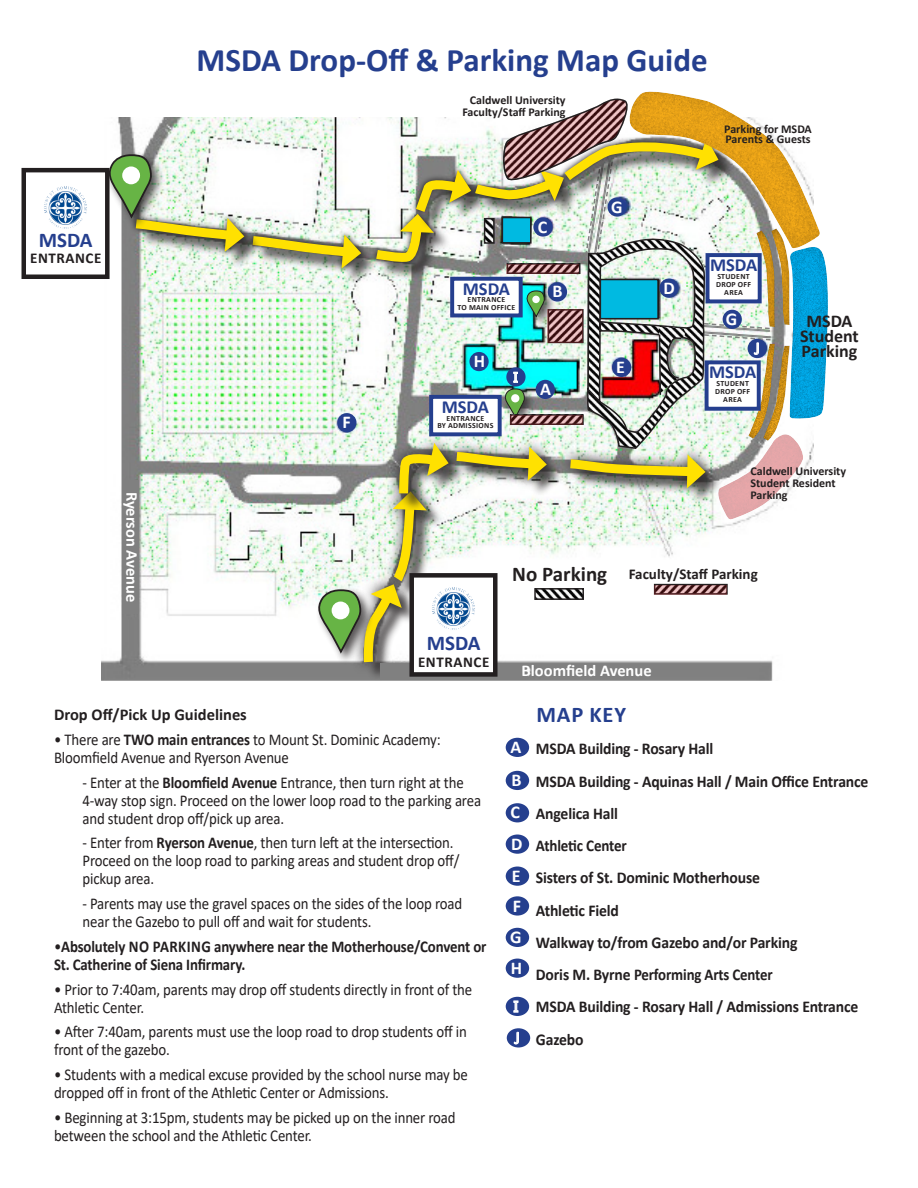
<style>
.page{position:relative;width:918px;height:1188px;background:#fff}
.page>*{position:absolute;margin:0;border:0;box-sizing:border-box;transform-origin:0 0}
.t1{font:700 33px "Calibri";color:#253f8e}
.t2{font:700 22.5px "Calibri";letter-spacing:.04em;color:#253f8e}
.t3{font:700 21px "Calibri";color:#231f20}
.t4{font:700 21px "Calibri";color:#253f8e}
.t5{font:700 18.45px "Calibri";color:#253f8e}
.t6{font:700 18px/15px "Calibri";color:#231f20}
.t7{font:700 18px "Calibri";color:#fff}
.t8{font:18px "Calibri";color:#fff}
.t9{font:16.5px/18px "Calibri";letter-spacing:-.01em;color:#231f20;scale:.9 1}
.t10{font:700 16.5px "Calibri";letter-spacing:-.01em;color:#231f20;scale:.95 1}
.t11{font:700 16.5px/18px "Calibri";letter-spacing:-.01em;color:#231f20;scale:.9 1}
.t12{font:700 16.5px "Calibri";color:#fff}
.t13{font:700 16.5px "Calibri";letter-spacing:-.01em;color:#231f20}
.t14{font:700 16.5px "Calibri";letter-spacing:-.01em;color:#231f20;scale:.91 1}
.t15{font:16.5px "Rockwell";color:#fff}
.t16{font:700 15px "Calibri";color:#231f20}
.t17{font:700 15px "Calibri";letter-spacing:.04em;color:#231f20}
.t18{font:15px "Rockwell";color:#fff}
.t19{font:700 12px/12px "Calibri";color:#231f20}
.t20{font:700 7.95px/7.9px "Calibri";letter-spacing:.04em;color:#231f20;text-align:center}
.s1{font-weight:700}
.s2{font-weight:400}
</style>
<div class="page">
<div style="left:22px;top:168px;width:88px;height:111px;border:4px solid #231f20"></div>
<div style="left:506px;top:738px;width:23px;height:19px;background:#253f8e;border-radius:50%"></div>
<div style="left:506px;top:771px;width:23px;height:19px;background:#253f8e;border-radius:50%"></div>
<div style="left:506px;top:803px;width:23px;height:19px;background:#253f8e;border-radius:50%"></div>
<div style="left:506px;top:835px;width:23px;height:19px;background:#253f8e;border-radius:50%"></div>
<div style="left:506px;top:867px;width:23px;height:19px;background:#253f8e;border-radius:50%"></div>
<div style="left:506px;top:896px;width:23px;height:20px;background:#253f8e;border-radius:50%"></div>
<div style="left:506px;top:928px;width:23px;height:19px;background:#253f8e;border-radius:50%"></div>
<div style="left:506px;top:959px;width:23px;height:19px;background:#253f8e;border-radius:50%"></div>
<div style="left:506px;top:997px;width:23px;height:19px;background:#253f8e;border-radius:50%"></div>
<svg style="left:513px;top:1000px;width:6px;height:13px"></svg>
<div style="left:507px;top:1028px;width:23px;height:20px;background:#253f8e;border-radius:50%"></div>
<svg style="left:514px;top:1032px;width:5px;height:13px"></svg>
<div style="left:366px;top:588px;width:54px;height:92px;background:#231f20;opacity:.75"></div>
<img style="left:44px;top:186px;width:43px;height:43px">
<div style="left:380px;top:663px;width:148px;height:16px;background:#808080"></div>
<div style="left:409px;top:573px;width:89px;height:104px;border:4px solid #231f20"></div>
<img style="left:107px;top:91px;width:721px;height:580px">
<p class="t1" style="left:197px;top:37px;width:513px">MSDA Drop-Off &amp; Parking Map Guide</p>
<p class="t4" style="left:39px;top:225px;width:55px">MSDA</p>
<p class="t17" style="left:30px;top:248px;width:73px">ENTRANCE</p>
<p class="t12" style="left:144px;top:492px;width:112px;rotate:90deg">Ryerson Avenue</p>
<p class="t7" style="left:342px;top:410px;width:10px">F</p>
<p class="t19" style="left:462px;top:94px;width:105px;text-align:right">Caldwell University<br>Faculty/Staff Parking</p>
<p class="t5" style="left:463px;top:275px;width:49px">MSDA</p>
<p class="t20" style="left:468px;top:296px;width:39px">ENTRANCE</p>
<p class="t20" style="left:458px;top:304px;width:59px">TO MAIN OFFICE</p>
<p class="t7" style="left:474px;top:348px;width:13px">H</p>
<p class="t5" style="left:442px;top:393px;width:49px">MSDA</p>
<p class="t20" style="left:447px;top:414px;width:39px">ENTRANCE</p>
<p class="t20" style="left:437px;top:422px;width:58px">BY ADMISSIONS</p>
<p class="t18" style="left:513px;top:369px;width:6px">I</p>
<p class="t7" style="left:538px;top:214px;width:11px">C</p>
<p class="t7" style="left:552px;top:279px;width:12px">B</p>
<p class="t7" style="left:540px;top:376px;width:12px">A</p>
<p class="t7" style="left:611px;top:194px;width:13px">G</p>
<p class="t7" style="left:616px;top:354px;width:10px">E</p>
<p class="t19" style="left:724px;top:124px;width:89px;line-height:10.5px">Parking for MSDA<br>Parents &amp; Guests</p>
<p class="t7" style="left:664px;top:275px;width:13px">D</p>
<p class="t5" style="left:710px;top:252px;width:49px">MSDA</p>
<p class="t20" style="left:716px;top:272px;width:37px">STUDENT<br>DROP OFF<br>AREA</p>
<p class="t7" style="left:726px;top:306px;width:13px">G</p>
<p class="t8" style="left:754px;top:336px;width:7px">J</p>
<p class="t5" style="left:709px;top:359px;width:49px">MSDA</p>
<p class="t20" style="left:715px;top:379px;width:37px">STUDENT<br>DROP OFF<br>AREA</p>
<p class="t6" style="left:806px;top:313px;width:48px">MSDA</p>
<p class="t6" style="left:800px;top:328px;width:60px">Student<br>Parking</p>
<p class="t19" style="left:750px;top:465px;width:97px">Caldwell University<br>Student Resident</p>
<p class="t19" style="left:750px;top:489px;width:39px">Parking</p>
<p class="t4" style="left:427px;top:629px;width:55px">MSDA</p>
<p class="t17" style="left:418px;top:651px;width:73px">ENTRANCE</p>
<p class="t3" style="left:512px;top:559px;width:96px">No Parking</p>
<p class="t16" style="left:629px;top:564px;width:130px">Faculty/Staff Parking</p>
<p class="t12" style="left:522px;top:659px;width:132px">Bloomfield Avenue</p>
<p class="t13" style="left:54px;top:703px;width:194px">Drop Off/Pick Up Guidelines</p>
<p class="t9" style="left:54px;top:730px;width:431px">• There are <span class="s1">TWO main entrances</span> to Mount St. Dominic Academy:<br>Bloomfield Avenue and Ryerson Avenue</p>
<p class="t9" style="left:82px;top:773px;width:444px">- Enter at the <span class="s1">Bloomfield Avenue</span> Entrance, then turn right at the<br>4-way stop sign. Proceed on the lower loop road to the parking area and student drop off/pick up area.</p>
<p class="t9" style="left:82px;top:834px;width:420px">- Enter from <span class="s1">Ryerson Avenue</span>, then turn left at the intersection.<br>Proceed on the loop road to parking areas and student drop off/ pickup area.</p>
<p class="t9" style="left:82px;top:894px;width:423px">- Parents may use the gravel spaces on the sides of the loop road near the Gazebo to pull off and wait for students.</p>
<p class="t11" style="left:54px;top:937px;width:482px"><span class="s2">•</span>Absolutely NO PARKING anywhere near the Motherhouse/Convent or<br>St. Catherine of Siena Infirmary.</p>
<p class="t9" style="left:54px;top:980px;width:466px">• Prior to 7:40am, parents may drop off students directly in front of the<br>Athletic Center.</p>
<p class="t9" style="left:54px;top:1023px;width:460px">• After 7:40am, parents must use the loop road to drop students off in front of the gazebo.</p>
<p class="t9" style="left:54px;top:1065px;width:461px">• Students with a medical excuse provided by the school nurse may be dropped off in front of the Athletic Center or Admissions.</p>
<p class="t9" style="left:54px;top:1108px;width:448px">• Beginning at 3:15pm, students may be picked up on the inner road between the school and the Athletic Center.</p>
<p class="t7" style="left:510px;top:734px;width:12px">A</p>
<p class="t7" style="left:512px;top:767px;width:12px">B</p>
<p class="t7" style="left:510px;top:800px;width:11px">C</p>
<p class="t7" style="left:511px;top:831px;width:13px">D</p>
<p class="t7" style="left:512px;top:863px;width:10px">E</p>
<p class="t7" style="left:513px;top:893px;width:10px">F</p>
<p class="t7" style="left:510px;top:924px;width:13px">G</p>
<p class="t7" style="left:511px;top:955px;width:13px">H</p>
<p class="t15" style="left:513px;top:997px;width:7px">I</p>
<p class="t8" style="left:514px;top:1025px;width:7px">J</p>
<p class="t2" style="left:536px;top:699px;width:91px">MAP KEY</p>
<p class="t10" style="left:536px;top:737px;width:188px">MSDA Building - Rosary Hall</p>
<p class="t10" style="left:536px;top:769px;width:352px">MSDA Building - Aquinas Hall / Main Office Entrance</p>
<p class="t10" style="left:536px;top:802px;width:88px">Angelica Hall</p>
<p class="t14" style="left:536px;top:834px;width:101px">Athletic Center</p>
<p class="t10" style="left:536px;top:866px;width:237px">Sisters of St. Dominic Motherhouse</p>
<p class="t10" style="left:536px;top:898px;width:89px">Athletic Field</p>
<p class="t10" style="left:536px;top:931px;width:277px">Walkway to/from Gazebo and/or Parking</p>
<p class="t10" style="left:536px;top:963px;width:251px">Doris M. Byrne Performing Arts Center</p>
<p class="t10" style="left:536px;top:995px;width:341px">MSDA Building - Rosary Hall / Admissions Entrance</p>
<p class="t10" style="left:536px;top:1027px;width:52px">Gazebo</p>
</div>
